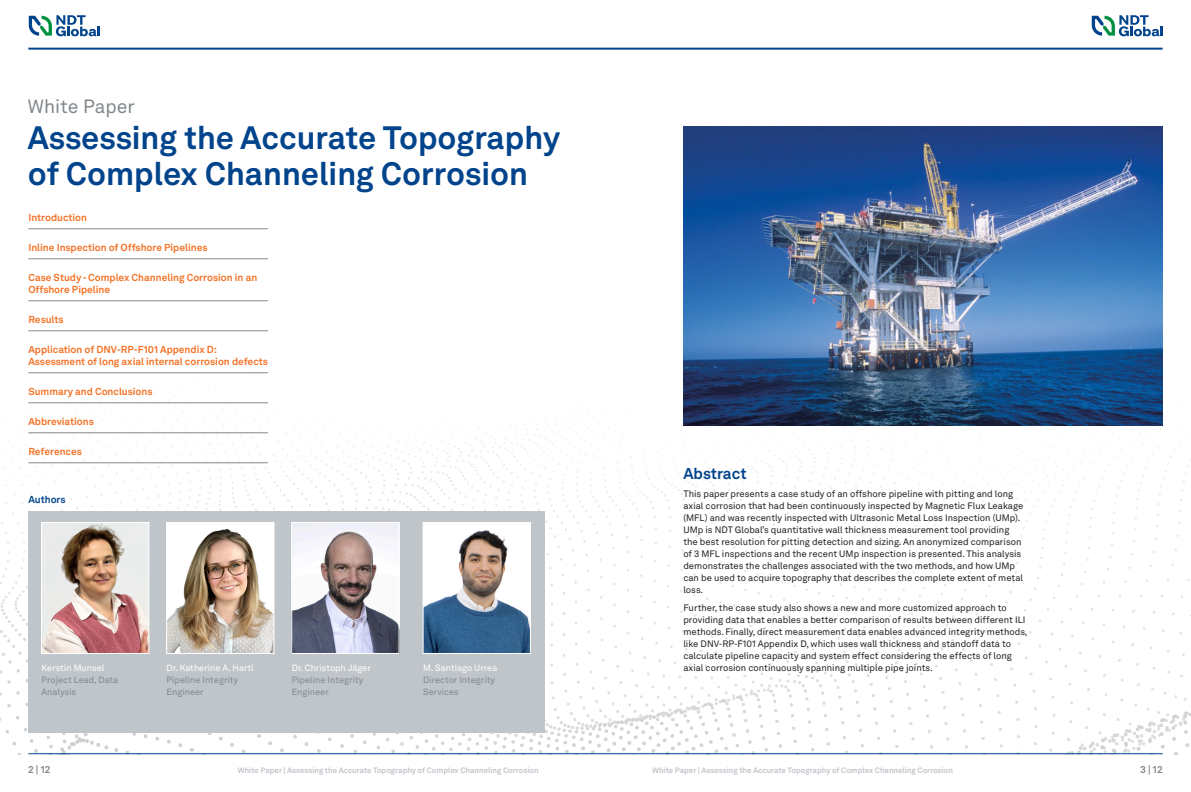
<style>
.page{position:relative;width:1191px;height:792px;background:#fff}
.page>*{position:absolute;margin:0;border:0;box-sizing:border-box;transform-origin:0 0}
.t1{font:700 32px/36px "Akkurat LL";color:#01448c}
.t2{font:19px "Akkurat LL";color:#82888d}
.t3{font:700 15.5px "Akkurat LL";color:#01448c}
.t4{font:700 10px/12px "Akkurat LL";color:#f37328}
.t5{font:700 10px "Akkurat LL";color:#82888d}
.t6{font:700 10px "Akkurat LL";color:#01448c}
.t7{font:9.2px/12px "Akkurat LL";color:#231f20}
.t8{font:9px/12px "Akkurat LL";color:#82888d}
.t9{font:9px "Akkurat LL";color:#fff}
.t10{font:700 7.8px "Akkurat LL";color:#c0c5ca}
</style>
<div class="page">
<img style="left:0;top:357px;width:1191px;height:397px">
<div style="left:28px;top:511px;width:516px;height:222px;background:#c0c5ca"></div>
<img style="left:683px;top:127px;width:479px;height:298px">
<img style="left:43px;top:524px;width:104px;height:128px">
<div style="left:41px;top:522px;width:108px;height:132px;border:1px solid #fff"></div>
<img style="left:168px;top:524px;width:104px;height:128px">
<div style="left:166px;top:522px;width:108px;height:132px;border:1px solid #fff"></div>
<img style="left:293px;top:524px;width:104px;height:128px">
<div style="left:291px;top:522px;width:108px;height:132px;border:1px solid #fff"></div>
<img style="left:425px;top:524px;width:104px;height:128px">
<div style="left:423px;top:522px;width:108px;height:132px;border:1px solid #fff"></div>
<hr style="left:28px;top:228px;width:240px;height:1px;background:#82888d">
<hr style="left:28px;top:258px;width:240px;height:1px;background:#82888d">
<hr style="left:28px;top:300px;width:240px;height:1px;background:#82888d">
<hr style="left:28px;top:330px;width:240px;height:1px;background:#82888d">
<hr style="left:28px;top:372px;width:240px;height:1px;background:#82888d">
<hr style="left:28px;top:402px;width:240px;height:1px;background:#82888d">
<hr style="left:28px;top:432px;width:240px;height:1px;background:#82888d">
<hr style="left:28px;top:462px;width:240px;height:1px;background:#82888d">
<hr style="left:28px;top:48px;width:1134px;height:2px;background:#01448c">
<svg style="left:1091px;top:15px;width:71px;height:22px"></svg>
<svg style="left:29px;top:15px;width:71px;height:22px"></svg>
<hr style="left:28px;top:753px;width:1134px;height:1px;background:#01448c">
<h2 class="t2" style="left:28px;top:92px;width:109px">White Paper</h2>
<h1 class="t1" style="left:28px;top:118px;width:534px">Assessing the Accurate Topography of Complex Channeling Corrosion</h1>
<p class="t4" style="left:28px;top:211px;width:60px">Introduction</p>
<p class="t4" style="left:28px;top:241px;width:181px">Inline Inspection of Offshore Pipelines</p>
<p class="t4" style="left:28px;top:271px;width:230px">Case Study - Complex Channeling Corrosion in an<br>Offshore Pipeline</p>
<p class="t4" style="left:28px;top:313px;width:37px">Results</p>
<p class="t4" style="left:28px;top:343px;width:241px">Application of DNV-RP-F101 Appendix D:<br>Assessment of long axial internal corrosion defects</p>
<p class="t4" style="left:28px;top:385px;width:126px">Summary and Conclusions</p>
<p class="t4" style="left:28px;top:415px;width:67px">Abbreviations</p>
<p class="t4" style="left:28px;top:445px;width:55px">References</p>
<p class="t6" style="left:28px;top:492px;width:39px">Authors</p>
<p class="t9" style="left:42px;top:661px;width:64px">Kerstin Munsel</p>
<p class="t8" style="left:42px;top:674px;width:78px">Project Lead, Data<br>Analysis</p>
<p class="t9" style="left:167px;top:661px;width:89px">Dr. Katherine A. Hartl</p>
<p class="t8" style="left:167px;top:674px;width:73px">Pipeline Integrity<br>Engineer</p>
<p class="t9" style="left:292px;top:661px;width:81px">Dr. Christoph Jäger</p>
<p class="t8" style="left:292px;top:674px;width:73px">Pipeline Integrity<br>Engineer</p>
<p class="t9" style="left:423px;top:661px;width:76px">M. Santiago Urrea</p>
<p class="t8" style="left:423px;top:674px;width:73px">Director Integrity<br>Services</p>
<h3 class="t3" style="left:683px;top:462px;width:65px">Abstract</h3>
<p class="t7" style="left:683px;top:488px;width:341px">This paper presents a case study of an offshore pipeline with pitting and long axial corrosion that had been continuously inspected by Magnetic Flux Leakage (MFL) and was recently inspected with Ultrasonic Metal Loss Inspection (UMp).<br>UMp is NDT Global’s quantitative wall thickness measurement tool providing the best resolution for pitting detection and sizing. An anonymized comparison of 3 MFL inspections and the recent UMp inspection is presented. This analysis demonstrates the challenges associated with the two methods, and how UMp can be used to acquire topography that describes the complete extent of metal loss.</p>
<p class="t7" style="left:683px;top:602px;width:346px">Further, the case study also shows a new and more customized approach to providing data that enables a better comparison of results between different ILI methods. Finally, direct measurement data enables advanced integrity methods, like DNV-RP-F101 Appendix D, which uses wall thickness and standoff data to calculate pipeline capacity and system effect considering the effects of long axial corrosion continuously spanning multiple pipe joints.</p>
<p class="t5" style="left:28px;top:762px;width:24px">2| 12</p>
<p class="t10" style="left:238px;top:764px;width:302px">White Paper | Assessing the Accurate Topography of Complex Channeling Corrosion</p>
<p class="t10" style="left:652px;top:764px;width:302px">White Paper | Assessing the Accurate Topography of Complex Channeling Corrosion</p>
<p class="t5" style="left:1140px;top:762px;width:24px">3| 12</p>
</div>
